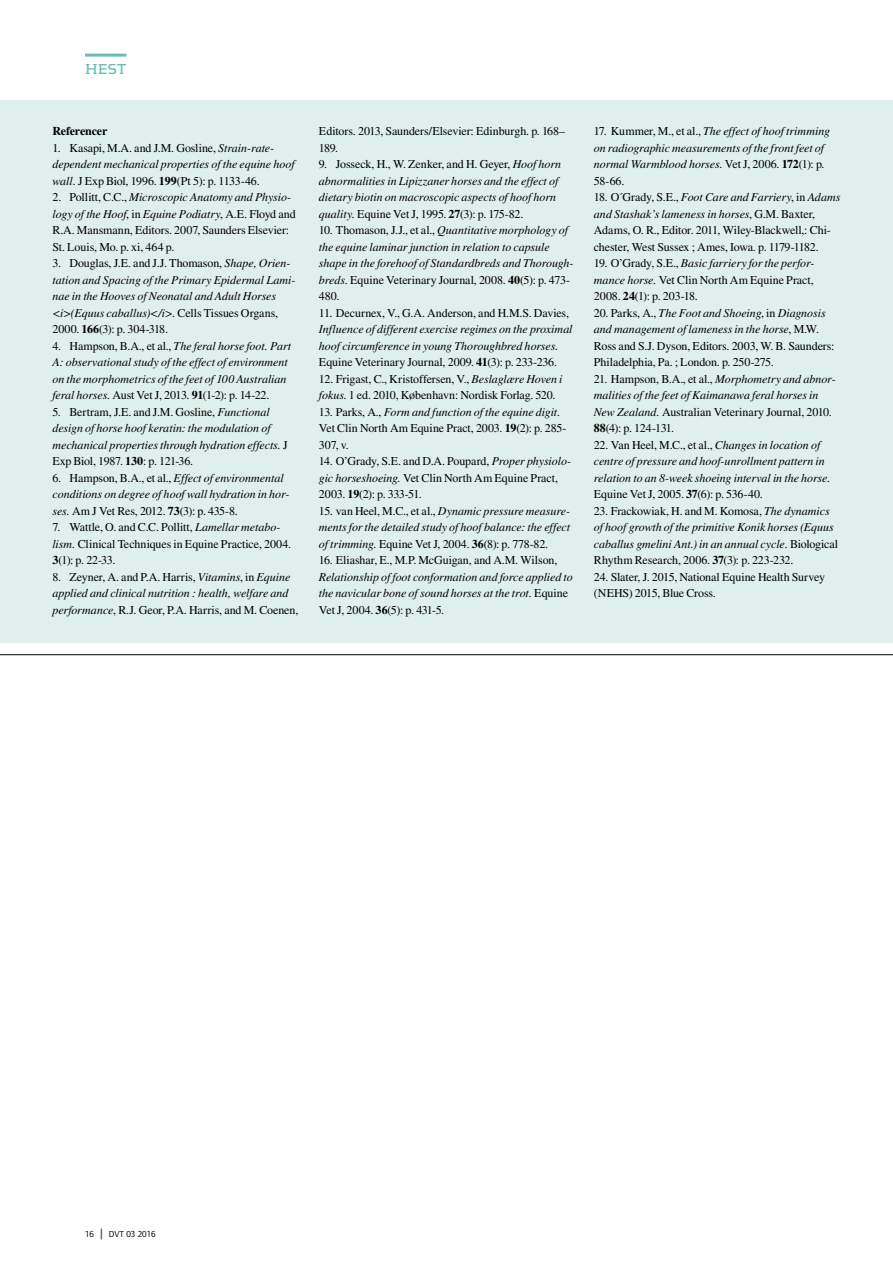
<style>
.page{position:relative;width:893px;height:1263px;background:#fff}
.page>*{position:absolute;margin:0;border:0;box-sizing:border-box;transform-origin:0 0}
.t1{font:700 15px "Kontrapunkt";color:#67bfb1}
.t2{font:italic 12px/16.5px "Times LT Std";letter-spacing:-.005em;color:#000}
.t3{font:12px/16.5px "Times LT Std";letter-spacing:-.01em;color:#000}
.t4{font:700 12px "Times LT Std";letter-spacing:-.015em;color:#000}
.t5{font:9px "Foundry Form Sans";color:#000}
.s1{font-style:normal}
.s2{font-weight:700;font-style:normal}
.s3{font-style:italic}
.s4{font-weight:700}
</style>
<div class="page">
<div style="left:0;top:100px;width:893px;height:543px;background:#dfefeb"></div>
<hr style="left:85px;top:54px;width:41px;height:3px;background:#67bfb1">
<hr style="left:0;top:654px;width:893px;height:1px;background:#000">
<p class="t1" style="left:85px;top:60px;width:43px">HEST</p>
<p class="t4" style="left:52px;top:124px;width:56px">Referencer</p>
<p class="t2" style="left:52px;top:139px;width:244px"><span class="s1">1. Kasapi, M.A. and J.M. Gosline,</span> Strain-rate&shy;dependent mechanical properties of the equine hoof wall. <span class="s1">J Exp Biol, 1996.</span> <span class="s2">199</span><span class="s1">(Pt 5): p. 1133-46.</span></p>
<p class="t3" style="left:52px;top:189px;width:245px">2. Pollitt, C.C., <span class="s3">Microscopic Anatomy and Physio&shy;logy of the Hoof</span>, in <span class="s3">Equine Podiatry</span>, A.E. Floyd and R.A. Mansmann, Editors. 2007, Saunders Elsevier:<br>St. Louis, Mo. p. xi, 464 p.</p>
<p class="t2" style="left:52px;top:255px;width:244px"><span class="s1">3. Douglas, J.E. and J.J. Thomason,</span> Shape, Orien&shy;tation and Spacing of the Primary Epidermal Lami&shy;nae in the Hooves of Neonatal and Adult Horses &lt;i&gt;(Equus caballus)&lt;/i&gt;. <span class="s1">Cells Tissues Organs, 2000.</span> <span class="s2">166</span><span class="s1">(3): p. 304-318.</span></p>
<p class="t2" style="left:52px;top:337px;width:240px"><span class="s1">4. Hampson, B.A., et al.,</span> The feral horse foot. Part A: observational study of the effect of environment on the morphometrics of the feet of 100 Australian feral horses. <span class="s1">Aust Vet J, 2013.</span> <span class="s2">91</span><span class="s1">(1-2): p. 14-22.</span></p>
<p class="t2" style="left:52px;top:403px;width:237px"><span class="s1">5. Bertram, J.E. and J.M. Gosline,</span> Functional design of horse hoof keratin: the modulation of mechanical properties through hydration effects. <span class="s1">J Exp Biol, 1987.</span> <span class="s2">130</span><span class="s1">: p. 121-36.</span></p>
<p class="t2" style="left:52px;top:469px;width:239px"><span class="s1">6. Hampson, B.A., et al.,</span> Effect of environmental conditions on degree of hoof wall hydration in hor&shy;ses. <span class="s1">Am J Vet Res, 2012.</span> <span class="s2">73</span><span class="s1">(3): p. 435-8.</span></p>
<p class="t3" style="left:52px;top:519px;width:240px">7. Wattle, O. and C.C. Pollitt, <span class="s3">Lamellar metabo&shy;lism.</span> Clinical Techniques in Equine Practice, 2004.<br><span class="s4">3</span>(1): p. 22-33.</p>
<p class="t2" style="left:52px;top:568px;width:247px"><span class="s1">8. Zeyner, A. and P.A. Harris,</span> Vitamins<span class="s1">, in</span> Equine applied and clinical nutrition : health, welfare and performance<span class="s1">, R.J. Geor, P.A. Harris, and M. Coenen,</span></p>
<p class="t3" style="left:319px;top:123px;width:248px">Editors. 2013, Saunders/Elsevier: Edinburgh. p. 168–<br>189.</p>
<p class="t2" style="left:319px;top:156px;width:244px"><span class="s1">9. Josseck, H., W. Zenker, and H. Geyer,</span> Hoof horn abnormalities in Lipizzaner horses and the effect of dietary biotin on macroscopic aspects of hoof horn quality. <span class="s1">Equine Vet J, 1995.</span> <span class="s2">27</span><span class="s1">(3): p. 175-82.</span></p>
<p class="t2" style="left:319px;top:222px;width:256px"><span class="s1">10. Thomason, J.J., et al.,</span> Quantitative morphology of the equine laminar junction in relation to capsule shape in the forehoof of Standardbreds and Thorough&shy;breds. <span class="s1">Equine Veterinary Journal, 2008.</span> <span class="s2">40</span><span class="s1">(5): p. 473- 480.</span></p>
<p class="t3" style="left:319px;top:304px;width:252px">11. Decurnex, V., G.A. Anderson, and H.M.S. Davies,</p>
<p class="t2" style="left:319px;top:321px;width:255px">Influence of different exercise regimes on the proximal hoof circumference in young Thoroughbred horses.<br><span class="s1">Equine Veterinary Journal, 2009.</span> <span class="s2">41</span><span class="s1">(3): p. 233-236.</span></p>
<p class="t3" style="left:319px;top:370px;width:245px">12. Frigast, C., Kristoffersen, V., <span class="s3">Beslaglære Hoven i fokus</span>. 1 ed. 2010, København: Nordisk Forlag. 520.</p>
<p class="t3" style="left:319px;top:403px;width:249px">13. Parks, A., <span class="s3">Form and function of the equine digit.<br></span>Vet Clin North Am Equine Pract, 2003. <span class="s4">19</span>(2): p. 285-<br>307, v.</p>
<p class="t3" style="left:319px;top:453px;width:254px">14. O’Grady, S.E. and D.A. Poupard, <span class="s3">Proper physiolo&shy;gic horseshoeing.</span> Vet Clin North Am Equine Pract,<br>2003. <span class="s4">19</span>(2): p. 333-51.</p>
<p class="t2" style="left:319px;top:502px;width:253px;text-align:justify"><span class="s1">15. van Heel, M.C., et al.,</span> Dynamic pressure measure&shy;ments for the detailed study of hoof balance: the effect of trimming. <span class="s1">Equine Vet J, 2004.</span> <span class="s2">36</span><span class="s1">(8): p. 778-82.</span></p>
<p class="t3" style="left:319px;top:552px;width:240px">16. Eliashar, E., M.P. McGuigan, and A.M. Wilson,</p>
<p class="t2" style="left:319px;top:568px;width:255px">Relationship of foot conformation and force applied to the navicular bone of sound horses at the trot. <span class="s1">Equine<br>Vet J, 2004.</span> <span class="s2">36</span><span class="s1">(5): p. 431-5.</span></p>
<p class="t2" style="left:594px;top:123px;width:238px"><span class="s1">17. Kummer, M., et al.,</span> The effect of hoof trimming on radiographic measurements of the front feet of normal Warmblood horses. <span class="s1">Vet J, 2006.</span> <span class="s2">172</span><span class="s1">(1): p.<br>58-66.</span></p>
<p class="t3" style="left:594px;top:189px;width:248px">18. O´Grady, S.E., <span class="s3">Foot Care and Farriery</span>, in <span class="s3">Adams and Stashak’s lameness in horses</span>, G.M. Baxter, Adams, O. R., Editor. 2011, Wiley-Blackwell,: Chi&shy;chester, West Sussex ; Ames, Iowa. p. 1179-1182.</p>
<p class="t3" style="left:594px;top:255px;width:222px;text-align:justify">19. O’Grady, S.E., <span class="s3">Basic farriery for the perfor&shy;mance horse.</span> Vet Clin North Am Equine Pract, 2008. <span class="s4">24</span>(1): p. 203-18.</p>
<p class="t3" style="left:594px;top:304px;width:242px">20. Parks, A., <span class="s3">The Foot and Shoeing</span>, in <span class="s3">Diagnosis and management of lameness in the horse</span>, M.W.<br>Ross and S.J. Dyson, Editors. 2003, W. B. Saunders:<br>Philadelphia, Pa. ; London. p. 250-275.</p>
<p class="t2" style="left:594px;top:370px;width:243px"><span class="s1">21. Hampson, B.A., et al.,</span> Morphometry and abnor&shy;malities of the feet of Kaimanawa feral horses in New Zealand. <span class="s1">Australian Veterinary Journal, 2010.<br></span><span class="s2">88</span><span class="s1">(4): p. 124-131.</span></p>
<p class="t2" style="left:594px;top:436px;width:238px"><span class="s1">22. Van Heel, M.C., et al.,</span> Changes in location of centre of pressure and hoof-unrollment pattern in relation to an 8-week shoeing interval in the horse.<br><span class="s1">Equine Vet J, 2005.</span> <span class="s2">37</span><span class="s1">(6): p. 536-40.</span></p>
<p class="t2" style="left:594px;top:502px;width:246px"><span class="s1">23. Frackowiak, H. and M. Komosa,</span> The dynamics of hoof growth of the primitive Konik horses (Equus caballus gmelini Ant.) in an annual cycle. <span class="s1">Biological Rhythm Research, 2006.</span> <span class="s2">37</span><span class="s1">(3): p. 223-232.</span></p>
<p class="t3" style="left:594px;top:568px;width:233px">24. Slater, J. 2015, National Equine Health Survey (NEHS) 2015, Blue Cross.</p>
<p class="t5" style="left:85px;top:1229px;width:10px">16</p>
<p class="t5" style="left:109px;top:1229px;width:48px">DVT 03 2016</p>
</div>
